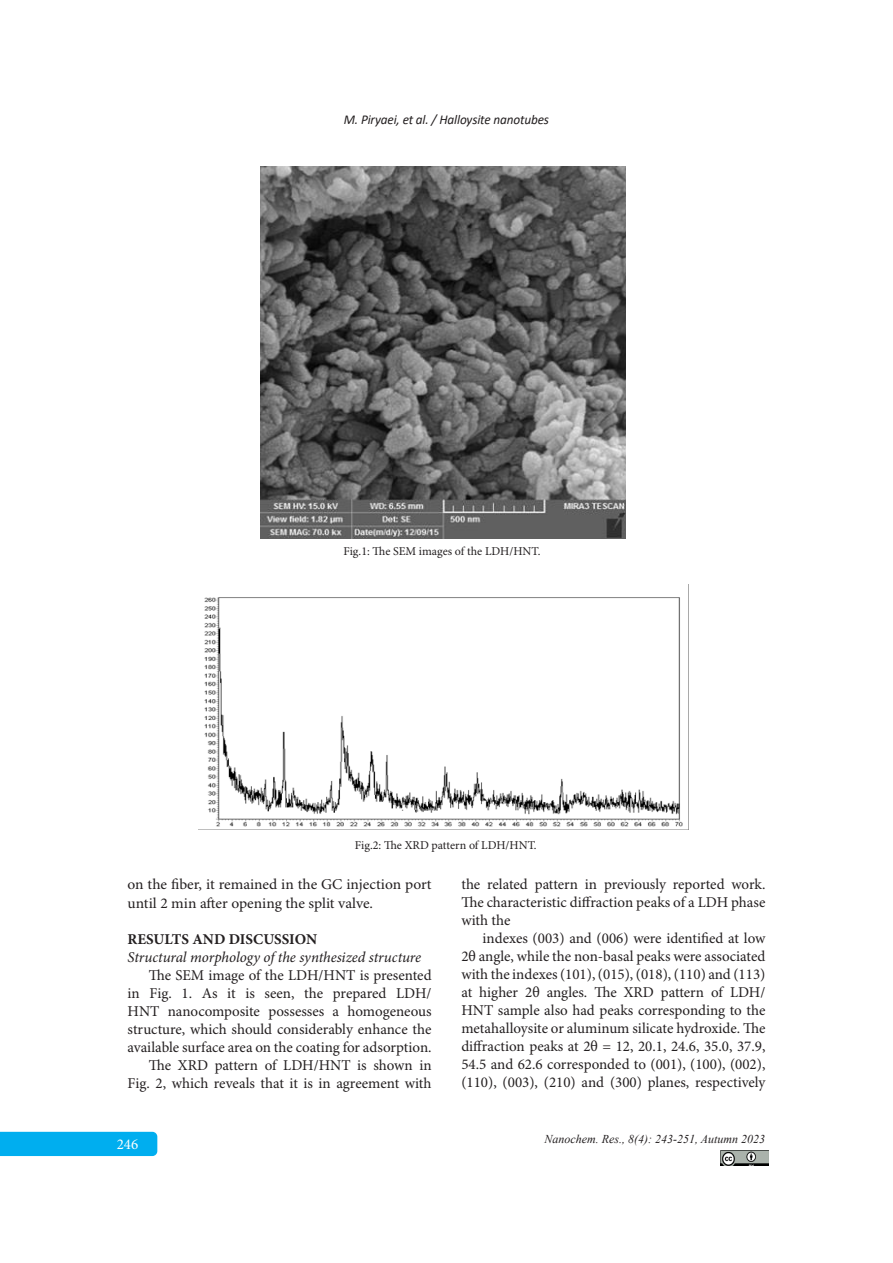
<style>
.page{position:relative;width:893px;height:1263px;background:#fff}
.page>*{position:absolute;margin:0;border:0;box-sizing:border-box;transform-origin:0 0}
.t1{font:15px/18px "Minion Pro";color:#231f20;text-align:justify}
.t2{font:italic 15px "Minion Pro";letter-spacing:-.01em;color:#231f20}
.t3{font:700 15px "Minion Pro";color:#231f20}
.t4{font:15px "Minion Pro";color:#fff}
.t5{font:italic 13.5px "Calibri";letter-spacing:-.01em;color:#231f20}
.t6{font:12px "Minion Pro";color:#231f20}
.t7{font:italic 12px "Times New Roman";color:#231f20}
</style>
<div class="page">
<div style="left:0;top:1132px;width:157px;height:24px;background:#00aeef"></div>
<img style="left:720px;top:1151px;width:48px;height:14px">
<img style="left:261px;top:166px;width:364px;height:373px">
<img style="left:204px;top:597px;width:479px;height:230px">
<p class="t5" style="left:344px;top:110px;width:207px">M. Piryaei, et al. / Halloysite nanotubes</p>
<p class="t6" style="left:343px;top:544px;width:199px">Fig.1: The SEM images of the LDH/HNT.</p>
<p class="t6" style="left:355px;top:837px;width:183px">Fig.2: The XRD pattern of LDH/HNT.</p>
<p class="t1" style="left:128px;top:876px;width:306px;line-height:18.5px">on the fiber, it remained in the GC injection port until 2 min after opening the split valve.</p>
<p class="t3" style="left:128px;top:928px;width:191px">RESULTS AND DISCUSSION</p>
<p class="t2" style="left:128px;top:947px;width:295px">Structural morphology of the synthesized structure</p>
<p class="t1" style="left:128px;top:966px;width:306px;text-indent:21px">The SEM image of the LDH/HNT is presented in Fig. 1. As it is seen, the prepared LDH/ HNT nanocomposite possesses a homogeneous structure, which should considerably enhance the available surface area on the coating for adsorption.</p>
<p class="t1" style="left:128px;top:1056px;width:306px;text-align:right">The XRD pattern of LDH/HNT is shown in<br>Fig. 2, which reveals that it is in agreement with</p>
<p class="t4" style="left:117px;top:1135px;width:23px">246</p>
<p class="t1" style="left:461px;top:876px;width:306px">the related pattern in previously reported work.<br>The characteristic diffraction peaks of a LDH phase with the</p>
<p class="t1" style="left:461px;top:930px;width:306px;text-indent:21px">indexes (003) and (006) were identified at low 2θ angle, while the non-basal peaks were associated with the indexes (101), (015), (018), (110) and (113) at higher 2θ angles. The XRD pattern of LDH/ HNT sample also had peaks corresponding to the metahalloysite or aluminum silicate hydroxide. The diffraction peaks at 2θ = 12, 20.1, 24.6, 35.0, 37.9, 54.5 and 62.6 corresponded to (001), (100), (002), (110), (003), (210) and (300) planes, respectively</p>
<p class="t7" style="left:544px;top:1130px;width:222px">Nanochem. Res., 8(4): 243-251, Autumn 2023</p>
</div>
